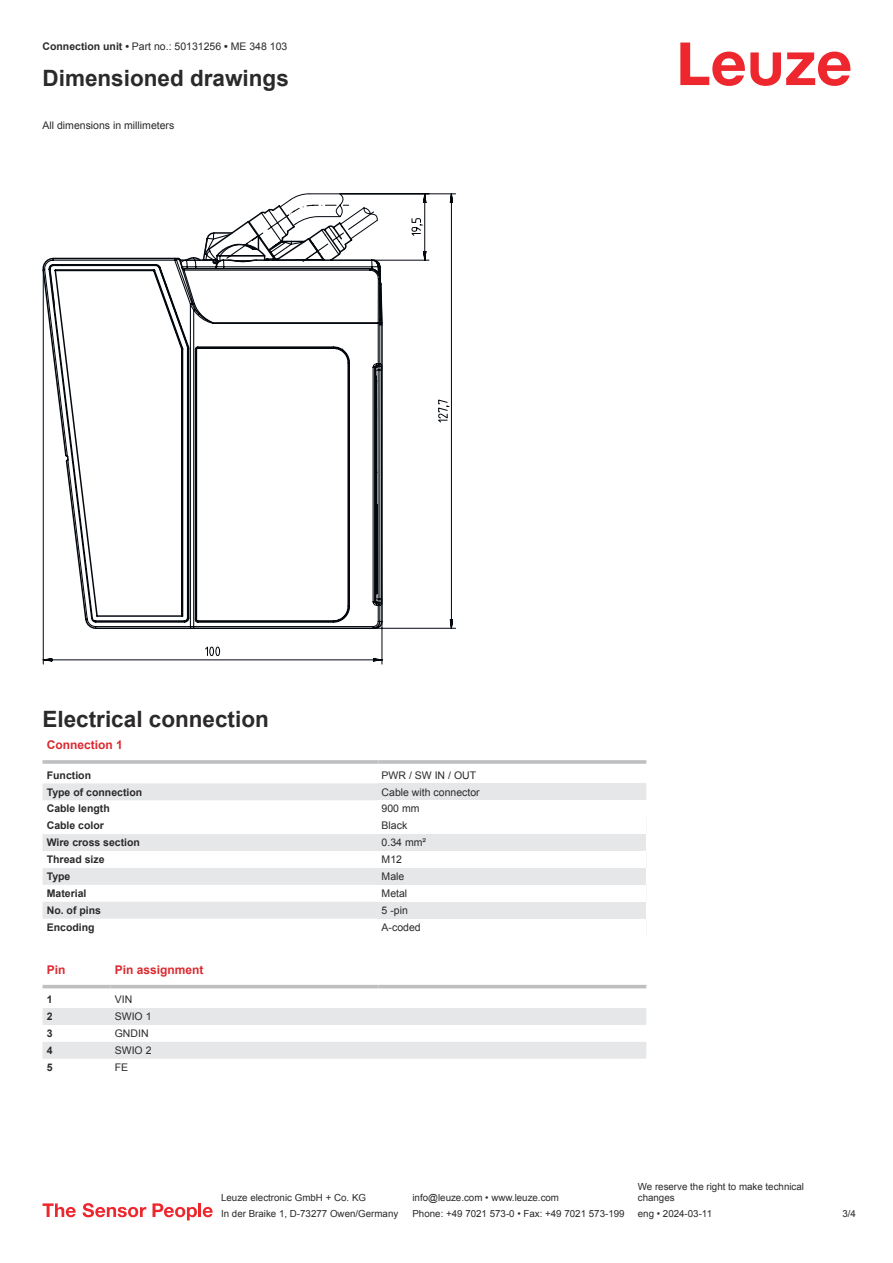
<style>
.page{position:relative;width:893px;height:1263px;background:#fff}
.page>*{position:absolute;margin:0;border:0;box-sizing:border-box;transform-origin:0 0}
.t1{font:700 22.5px "Arial";color:#2b292a}
.t2{font:700 12px "Arial";color:#db2a30}
.t3{font:10.5px "Arial";color:#2b292a}
.t4{font:700 10.5px "Arial";color:#2b292a}
.t5{font:9.75px/11.7px "Arial";color:#2b292a}
.s1{font-weight:700}
</style>
<div class="page">
<svg style="left:680px;top:43px;width:170px;height:43px"></svg>
<svg style="left:43px;top:783px;width:335px;height:136px;fill:#e6e7e9"></svg>
<hr style="left:43px;top:760px;width:335px;height:4px;background:#bdbfc1">
<hr style="left:378px;top:760px;width:268px;height:4px;background:#bdbfc1">
<div style="left:378px;top:783px;width:268px;height:17px;background:#e6e7e9"></div>
<div style="left:378px;top:834px;width:268px;height:17px;background:#e6e7e9"></div>
<div style="left:378px;top:868px;width:268px;height:17px;background:#e6e7e9"></div>
<div style="left:378px;top:902px;width:268px;height:17px;background:#e6e7e9"></div>
<svg style="left:43px;top:988px;width:603px;height:1px"></svg>
<svg style="left:43px;top:1008px;width:603px;height:51px"></svg>
<hr style="left:43px;top:985px;width:68px;height:3px;background:#bdbfc1">
<hr style="left:111px;top:985px;width:267px;height:3px;background:#bdbfc1">
<hr style="left:378px;top:985px;width:268px;height:3px;background:#bdbfc1">
<svg style="left:43px;top:1203px;width:33px;height:14px"></svg>
<svg style="left:83px;top:1203px;width:63px;height:14px"></svg>
<svg style="left:153px;top:1203px;width:44px;height:17px"></svg>
<hr style="left:198px;top:1203px;width:3px;height:14px;background:#ed272d">
<svg style="left:203px;top:1207px;width:10px;height:10px"></svg>
<svg style="left:64px;top:664px;width:319px;height:177px"></svg>
<svg style="left:43px;top:193px;width:413px;height:471px"></svg>
<svg style="left:43px;top:209px;width:340px;height:421px"></svg>
<p class="t3" style="left:43px;top:43px;width:246px"><span class="s1">Connection unit •</span> Part no.: 50131256 <span class="s1">•</span> ME 348 103</p>
<h1 class="t1" style="left:43px;top:70px;width:248px">Dimensioned drawings</h1>
<p class="t3" style="left:43px;top:121px;width:133px">All dimensions in millimeters</p>
<h1 class="t1" style="left:43px;top:711px;width:228px">Electrical connection</h1>
<p class="t2" style="left:47px;top:741px;width:78px">Connection 1</p>
<p class="t4" style="left:47px;top:771px;width:46px">Function</p>
<p class="t3" style="left:382px;top:771px;width:96px">PWR / SW IN / OUT</p>
<p class="t4" style="left:47px;top:788px;width:97px">Type of connection</p>
<p class="t3" style="left:382px;top:788px;width:100px">Cable with connector</p>
<p class="t4" style="left:47px;top:805px;width:65px">Cable length</p>
<p class="t3" style="left:382px;top:805px;width:39px">900 mm</p>
<p class="t4" style="left:47px;top:822px;width:59px">Cable color</p>
<p class="t3" style="left:382px;top:822px;width:27px">Black</p>
<p class="t4" style="left:47px;top:839px;width:95px">Wire cross section</p>
<p class="t3" style="left:382px;top:839px;width:46px">0.34 mm²</p>
<p class="t4" style="left:47px;top:855px;width:59px">Thread size</p>
<p class="t3" style="left:382px;top:855px;width:22px">M12</p>
<p class="t4" style="left:47px;top:872px;width:25px">Type</p>
<p class="t3" style="left:382px;top:872px;width:24px">Male</p>
<p class="t4" style="left:47px;top:889px;width:41px">Material</p>
<p class="t3" style="left:382px;top:889px;width:27px">Metal</p>
<p class="t4" style="left:47px;top:906px;width:56px">No. of pins</p>
<p class="t3" style="left:382px;top:906px;width:28px">5 -pin</p>
<p class="t4" style="left:47px;top:923px;width:49px">Encoding</p>
<p class="t3" style="left:382px;top:923px;width:41px">A-coded</p>
<p class="t2" style="left:47px;top:965px;width:20px">Pin</p>
<p class="t2" style="left:115px;top:965px;width:90px">Pin assignment</p>
<p class="t4" style="left:47px;top:996px;width:7px">1</p>
<p class="t3" style="left:115px;top:996px;width:19px">VIN</p>
<p class="t4" style="left:47px;top:1012px;width:7px">2</p>
<p class="t3" style="left:115px;top:1012px;width:38px">SWIO 1</p>
<p class="t4" style="left:47px;top:1029px;width:7px">3</p>
<p class="t3" style="left:115px;top:1029px;width:35px">GNDIN</p>
<p class="t4" style="left:47px;top:1046px;width:7px">4</p>
<p class="t3" style="left:115px;top:1046px;width:38px">SWIO 2</p>
<p class="t4" style="left:47px;top:1063px;width:7px">5</p>
<p class="t3" style="left:115px;top:1063px;width:15px">FE</p>
<p class="t5" style="left:221px;top:1193px;width:146px">Leuze electronic GmbH + Co. KG</p>
<p class="t5" style="left:412px;top:1193px;width:148px">info@leuze.com • www.leuze.com</p>
<p class="t5" style="left:638px;top:1181px;width:168px">We reserve the right to make technical changes</p>
<p class="t5" style="left:221px;top:1209px;width:179px">In der Braike 1, D-73277 Owen/Germany</p>
<p class="t5" style="left:412px;top:1209px;width:214px">Phone: +49 7021 573-0 • Fax: +49 7021 573-199</p>
<p class="t5" style="left:638px;top:1209px;width:76px">eng • 2024-03-11</p>
<p class="t5" style="left:842px;top:1209px;width:15px">3 /4</p>
</div>
